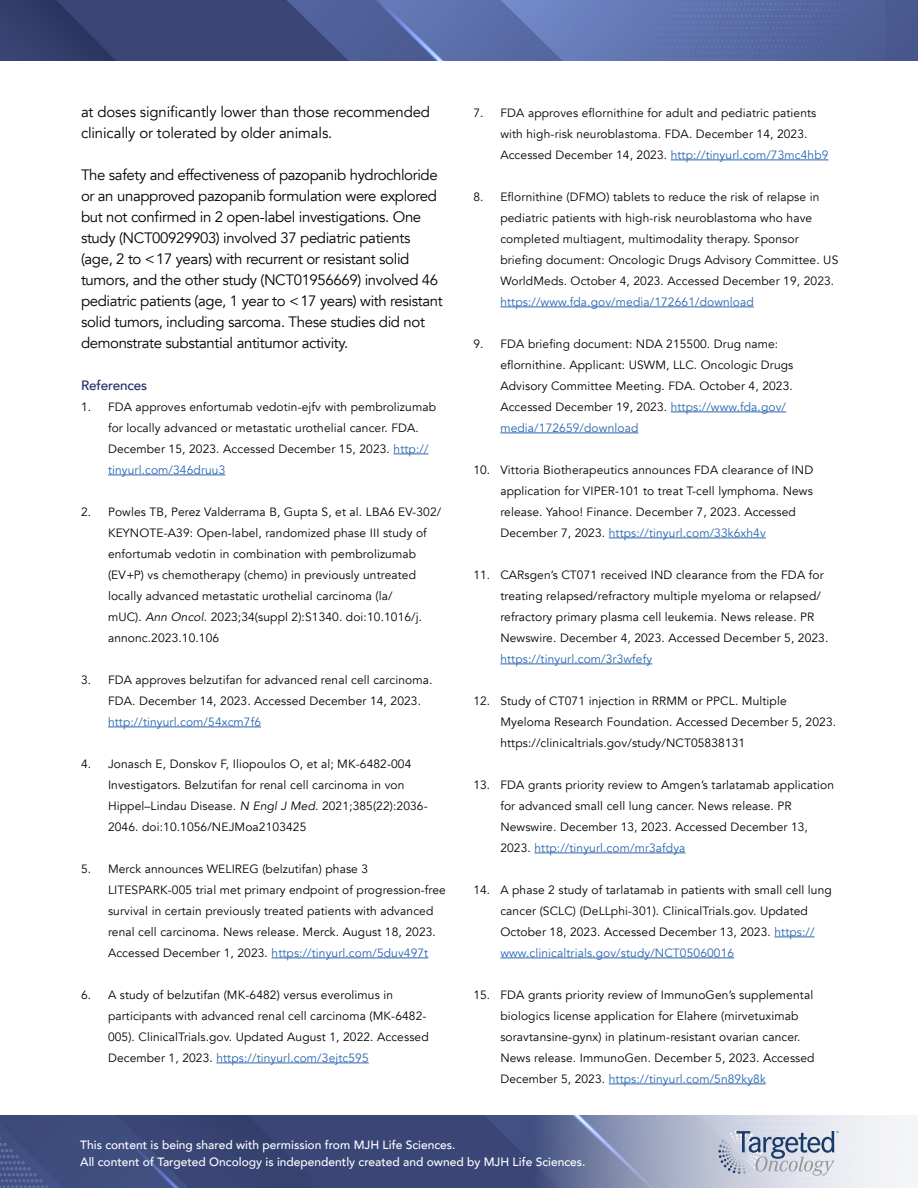
<style>
.page{position:relative;width:918px;height:1188px;background:#fff}
.page>*{position:absolute;margin:0;border:0;box-sizing:border-box;transform-origin:0 0}
.t1{font:15px/21px "Avenir";letter-spacing:-.025em;color:#000}
.t2{font:500 13.5px "Avenir";letter-spacing:-.01em;color:#212e63}
.t3{font:12px/21px "Avenir";letter-spacing:.01em;color:#000}
.t4{font:500 12px/16.5px "Avenir";color:#fff}
.t5{font:12px "Avenir";letter-spacing:.01em;color:#2864b0}
.s1{color:#2864b0}
.s2{font-style:italic}
</style>
<div class="page">
<img style="left:0;top:0;width:918px;height:61px">
<img style="left:0;top:1115px;width:531px;height:73px">
<svg style="left:531px;top:1115px;width:386px;height:73px"></svg>
<svg style="left:718px;top:1130px;width:121px;height:46px;background:#b8bfcf"></svg>
<hr style="left:394px;top:454px;width:34px;height:1px;background:#2864b0">
<hr style="left:108px;top:475px;width:117px;height:1px;background:#2864b0">
<hr style="left:108px;top:727px;width:153px;height:1px;background:#2864b0">
<hr style="left:272px;top:958px;width:156px;height:1px;background:#2864b0">
<hr style="left:216px;top:1063px;width:153px;height:1px;background:#2864b0">
<hr style="left:671px;top:160px;width:157px;height:1px;background:#2864b0">
<hr style="left:500px;top:307px;width:254px;height:1px;background:#2864b0">
<hr style="left:671px;top:412px;width:115px;height:1px;background:#2864b0">
<hr style="left:500px;top:433px;width:138px;height:1px;background:#2864b0">
<hr style="left:609px;top:538px;width:157px;height:1px;background:#2864b0">
<hr style="left:500px;top:664px;width:152px;height:1px;background:#2864b0">
<hr style="left:534px;top:853px;width:152px;height:1px;background:#2864b0">
<hr style="left:774px;top:937px;width:41px;height:1px;background:#2864b0">
<hr style="left:500px;top:958px;width:234px;height:1px;background:#2864b0">
<hr style="left:609px;top:1084px;width:157px;height:1px;background:#2864b0">
<p class="t1" style="left:81px;top:102px;width:351px">at doses significantly lower than those recommended clinically or tolerated by older animals.</p>
<p class="t1" style="left:81px;top:165px;width:363px">The safety and effectiveness of pazopanib hydrochloride or an unapproved pazopanib formulation were explored but not confirmed in 2 open-label investigations. One study (NCT00929903) involved 37 pediatric patients (age, 2 to &lt;17 years) with recurrent or resistant solid tumors, and the other study (NCT01956669) involved 46 pediatric patients (age, 1 year to &lt;17 years) with resistant solid tumors, including sarcoma. These studies did not demonstrate substantial antitumor activity.</p>
<p class="t2" style="left:81px;top:374px;width:68px">References</p>
<p class="t3" style="left:108px;top:397px;width:330px;text-indent:-27px">1. FDA approves enfortumab vedotin-ejfv with pembrolizumab for locally advanced or metastatic urothelial cancer. FDA.<br>December 15, 2023. Accessed December 15, 2023. <span class="s1">http:// tinyurl.com/346druu3</span></p>
<p class="t3" style="left:108px;top:502px;width:335px;text-indent:-27px">2. Powles TB, Perez Valderrama B, Gupta S, et al. LBA6 EV-302/ KEYNOTE-A39: Open-label, randomized phase III study of enfortumab vedotin in combination with pembrolizumab (EV+P) vs chemotherapy (chemo) in previously untreated locally advanced metastatic urothelial carcinoma (la/<br>mUC). <span class="s2">Ann Oncol</span>. 2023;34(suppl 2):S1340. doi:10.1016/j. annonc.2023.10.106</p>
<p class="t3" style="left:108px;top:670px;width:326px;text-indent:-27px">3. FDA approves belzutifan for advanced renal cell carcinoma.<br>FDA. December 14, 2023. Accessed December 14, 2023.</p>
<p class="t5" style="left:108px;top:715px;width:155px">http://tinyurl.com/54xcm7f6</p>
<p class="t3" style="left:108px;top:754px;width:321px;text-indent:-27px">4. Jonasch E, Donskov F, Iliopoulos O, et al; MK-6482-004<br>Investigators. Belzutifan for renal cell carcinoma in von Hippel–Lindau Disease. <span class="s2">N Engl J Med</span>. 2021;385(22):2036- 2046. doi:10.1056/NEJMoa2103425</p>
<p class="t3" style="left:108px;top:859px;width:339px;text-indent:-27px">5. Merck announces WELIREG (belzutifan) phase 3<br>LITESPARK-005 trial met primary endpoint of progression-free survival in certain previously treated patients with advanced renal cell carcinoma. News release. Merck. August 18, 2023.<br>Accessed December 1, 2023. <span class="s1">https://tinyurl.com/5duv497t</span></p>
<p class="t3" style="left:108px;top:985px;width:322px;text-indent:-27px">6. A study of belzutifan (MK-6482) versus everolimus in participants with advanced renal cell carcinoma (MK-6482- 005). ClinicalTrials.gov. Updated August 1, 2022. Accessed December 1, 2023. <span class="s1">https://tinyurl.com/3ejtc595</span></p>
<p class="t3" style="left:500px;top:103px;width:330px;text-indent:-27px">7. FDA approves eflornithine for adult and pediatric patients with high-risk neuroblastoma. FDA. December 14, 2023.<br>Accessed December 14, 2023. <span class="s1">http://tinyurl.com/73mc4hb9</span></p>
<p class="t3" style="left:500px;top:187px;width:339px;text-indent:-27px">8. Eflornithine (DFMO) tablets to reduce the risk of relapse in pediatric patients with high-risk neuroblastoma who have completed multiagent, multimodality therapy. Sponsor briefing document: Oncologic Drugs Advisory Committee. US WorldMeds. October 4, 2023. Accessed December 19, 2023.</p>
<p class="t5" style="left:500px;top:295px;width:255px">https://www.fda.gov/media/172661/download</p>
<p class="t3" style="left:500px;top:334px;width:295px;text-indent:-27px">9. FDA briefing document: NDA 215500. Drug name: eflornithine. Applicant: USWM, LLC. Oncologic Drugs Advisory Committee Meeting. FDA. October 4, 2023.<br>Accessed December 19, 2023. <span class="s1">https://www.fda.gov/ media/172659/download</span></p>
<p class="t3" style="left:500px;top:460px;width:314px;text-indent:-27px">10. Vittoria Biotherapeutics announces FDA clearance of IND application for VIPER-101 to treat T-cell lymphoma. News release. Yahoo! Finance. December 7, 2023. Accessed December 7, 2023. <span class="s1">https://tinyurl.com/33k6xh4v</span></p>
<p class="t3" style="left:500px;top:565px;width:330px;text-indent:-27px">11. CARsgen’s CT071 received IND clearance from the FDA for treating relapsed/refractory multiple myeloma or relapsed/ refractory primary plasma cell leukemia. News release. PR Newswire. December 4, 2023. Accessed December 5, 2023.</p>
<p class="t5" style="left:500px;top:652px;width:153px">https://tinyurl.com/3r3wfefy</p>
<p class="t3" style="left:500px;top:691px;width:337px;text-indent:-27px">12. Study of CT071 injection in RRMM or PPCL. Multiple<br>Myeloma Research Foundation. Accessed December 5, 2023. https://clinicaltrials.gov/study/NCT05838131</p>
<p class="t3" style="left:500px;top:775px;width:335px;text-indent:-27px">13. FDA grants priority review to Amgen’s tarlatamab application for advanced small cell lung cancer. News release. PR Newswire. December 13, 2023. Accessed December 13, 2023. <span class="s1">http://tinyurl.com/mr3afdya</span></p>
<p class="t3" style="left:500px;top:880px;width:333px;text-indent:-27px">14. A phase 2 study of tarlatamab in patients with small cell lung cancer (SCLC) (DeLLphi-301). ClinicalTrials.gov. Updated October 18, 2023. Accessed December 13, 2023. <span class="s1">https:// www.clinicaltrials.gov/study/NCT05060016</span></p>
<p class="t3" style="left:500px;top:985px;width:316px;text-indent:-27px">15. FDA grants priority review of ImmunoGen’s supplemental biologics license application for Elahere (mirvetuximab soravtansine-gynx) in platinum-resistant ovarian cancer.<br>News release. ImmunoGen. December 5, 2023. Accessed December 5, 2023. <span class="s1">https://tinyurl.com/5n89ky8k</span></p>
<p class="t4" style="left:80px;top:1136px;width:507px">This content is being shared with permission from MJH Life Sciences.<br>All content of Targeted Oncology is independently created and owned by MJH Life Sciences.</p>
</div>
